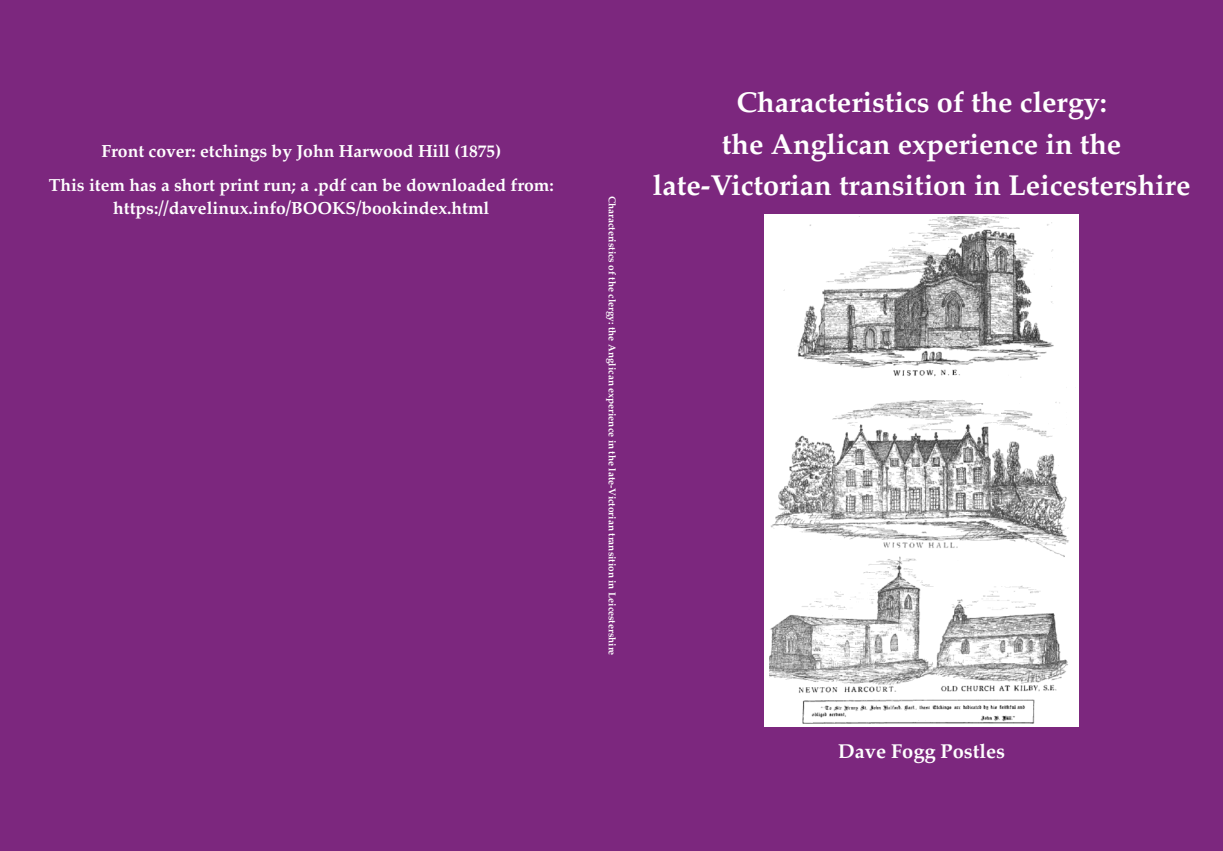
<style>
.page{position:relative;width:1223px;height:851px;background:#fff}
.page>*{position:absolute;margin:0;border:0;box-sizing:border-box;transform-origin:0 0}
.t1{font:700 28.75px/41.2px "Palatino";color:#fff;text-align:center}
.t2{font:700 20px "Palatino";color:#fff}
.t3{font:700 17.5px/33.8px "Palatino";color:#fff;text-align:center}
.t4{font:700 10px "Palatino";color:#fff}
</style>
<div class="page">
<div style="left:0;top:0;width:1222px;height:850px;background:#7c277e"></div>
<div style="left:764px;top:214px;width:314px;height:512px;background:#fff"></div>
<img style="left:769px;top:217px;width:300px;height:507px">
<p class="t3" style="left:49px;top:135px;width:506px">Front cover: etchings by John Harwood Hill (1875)<br>This item has a short print run; a .pdf can be downloaded from:</p>
<p class="t3" style="left:113px;top:192px;width:377px">https://davelinux.info/BOOKS/bookindex.html</p>
<p class="t4" style="left:617px;top:195px;width:461px;rotate:90deg">Characteristics of the clergy: the Anglican experience in the late-Victorian transition in Leicestershire</p>
<h1 class="t1" style="left:653px;top:84px;width:539px">Characteristics of the clergy:<br>the Anglican experience in the late-Victorian transition in Leicestershire</h1>
<p class="t2" style="left:838px;top:741px;width:168px">Dave Fogg Postles</p>
</div>
